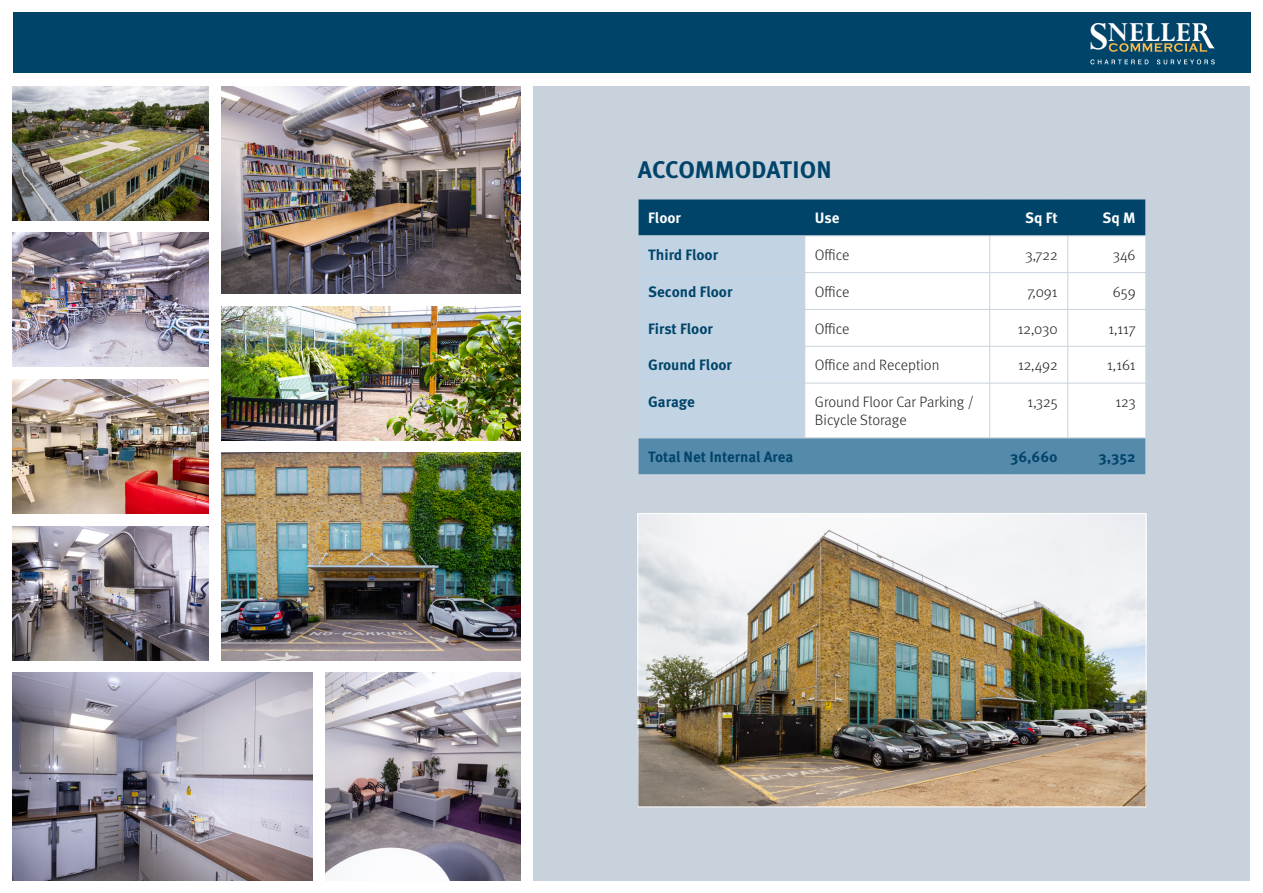
<style>
.page{position:relative;width:1263px;height:893px;background:#fff}
.page>*{position:absolute;margin:0;border:0;box-sizing:border-box;transform-origin:0 0}
.t1{font:700 30.6px "Lapidary 333 BT";letter-spacing:.015em;color:#fff;scale:.96 1}
.Subhead{font:700 24px "Meta Pro";color:#00446a}
.t2{font:300 15px/18px "Meta Pro";color:#231f20}
.t3{font:700 15px "Meta Pro";color:#00446a}
.t4{font:700 15px "Meta Pro";color:#fff}
.s1{font-size:43.65px}
</style>
<div class="page">
<div style="left:534px;top:86px;width:716px;height:794px;background:#c8d2dc"></div>
<img style="left:13px;top:86px;width:195px;height:134px">
<img style="left:13px;top:379px;width:195px;height:134px">
<img style="left:13px;top:526px;width:195px;height:134px">
<img style="left:13px;top:673px;width:300px;height:207px">
<img style="left:221px;top:306px;width:300px;height:134px">
<img style="left:221px;top:453px;width:300px;height:207px">
<img style="left:221px;top:86px;width:300px;height:207px">
<img style="left:325px;top:673px;width:196px;height:207px">
<svg style="left:639px;top:200px;width:506px;height:274px"></svg>
<hr style="left:638px;top:236px;width:167px;height:1px;background:#c8d2dc">
<hr style="left:805px;top:236px;width:185px;height:1px;background:#c8d2dc">
<hr style="left:804px;top:236px;width:1px;height:36px;background:#c8d2dc">
<hr style="left:990px;top:236px;width:78px;height:1px;background:#c8d2dc">
<hr style="left:989px;top:236px;width:1px;height:36px;background:#c8d2dc">
<hr style="left:1068px;top:236px;width:78px;height:1px;background:#c8d2dc">
<hr style="left:1067px;top:236px;width:1px;height:36px;background:#c8d2dc">
<hr style="left:638px;top:272px;width:167px;height:1px;background:#c8d2dc">
<hr style="left:805px;top:272px;width:185px;height:1px;background:#c8d2dc">
<hr style="left:804px;top:273px;width:1px;height:36px;background:#c8d2dc">
<hr style="left:990px;top:272px;width:78px;height:1px;background:#c8d2dc">
<hr style="left:989px;top:273px;width:1px;height:36px;background:#c8d2dc">
<hr style="left:1068px;top:272px;width:78px;height:1px;background:#c8d2dc">
<hr style="left:1067px;top:273px;width:1px;height:36px;background:#c8d2dc">
<hr style="left:638px;top:309px;width:167px;height:1px;background:#c8d2dc">
<hr style="left:805px;top:309px;width:185px;height:1px;background:#c8d2dc">
<hr style="left:804px;top:310px;width:1px;height:36px;background:#c8d2dc">
<hr style="left:990px;top:309px;width:78px;height:1px;background:#c8d2dc">
<hr style="left:989px;top:310px;width:1px;height:36px;background:#c8d2dc">
<hr style="left:1068px;top:309px;width:78px;height:1px;background:#c8d2dc">
<hr style="left:1067px;top:310px;width:1px;height:36px;background:#c8d2dc">
<hr style="left:638px;top:346px;width:167px;height:1px;background:#c8d2dc">
<hr style="left:805px;top:346px;width:185px;height:1px;background:#c8d2dc">
<hr style="left:804px;top:346px;width:1px;height:37px;background:#c8d2dc">
<hr style="left:990px;top:346px;width:78px;height:1px;background:#c8d2dc">
<hr style="left:989px;top:346px;width:1px;height:37px;background:#c8d2dc">
<hr style="left:1068px;top:346px;width:78px;height:1px;background:#c8d2dc">
<hr style="left:1067px;top:346px;width:1px;height:37px;background:#c8d2dc">
<hr style="left:638px;top:383px;width:167px;height:1px;background:#c8d2dc">
<hr style="left:805px;top:383px;width:185px;height:1px;background:#c8d2dc">
<hr style="left:804px;top:383px;width:1px;height:55px;background:#c8d2dc">
<hr style="left:990px;top:383px;width:78px;height:1px;background:#c8d2dc">
<hr style="left:989px;top:383px;width:1px;height:55px;background:#c8d2dc">
<hr style="left:1068px;top:383px;width:78px;height:1px;background:#c8d2dc">
<hr style="left:1067px;top:383px;width:1px;height:55px;background:#c8d2dc">
<hr style="left:638px;top:438px;width:167px;height:1px;background:#c8d2dc">
<hr style="left:805px;top:438px;width:185px;height:1px;background:#c8d2dc">
<hr style="left:990px;top:438px;width:78px;height:1px;background:#c8d2dc">
<hr style="left:1068px;top:438px;width:78px;height:1px;background:#c8d2dc">
<img style="left:13px;top:233px;width:195px;height:134px">
<img style="left:640px;top:515px;width:504px;height:290px">
<div style="left:638px;top:513px;width:508px;height:294px;border:1px solid #fff"></div>
<div style="left:13px;top:13px;width:1237px;height:60px;background:#00446a"></div>
<div style="left:1087px;top:58px;width:131px;height:8px;border:1px solid #00446a"></div>
<svg style="left:1090px;top:59px;width:58px;height:5px"></svg>
<svg style="left:1157px;top:59px;width:58px;height:5px"></svg>
<svg style="left:1109px;top:23px;width:106px;height:29px"></svg>
<p class="t1" style="left:1088px;top:14px;width:109px"><span class="s1">S</span>NELLE</p>
<p class="Subhead" style="left:638px;top:150px;width:195px">ACCOMMODATION</p>
<p class="t4" style="left:648px;top:206px;width:34px">Floor</p>
<p class="t4" style="left:815px;top:206px;width:26px">Use</p>
<p class="t4" style="left:1025px;top:206px;width:34px">Sq Ft</p>
<p class="t4" style="left:1102px;top:206px;width:35px">Sq M</p>
<p class="t3" style="left:648px;top:243px;width:71px">Third Floor</p>
<p class="t2" style="left:815px;top:245px;width:36px">Office</p>
<p class="t2" style="left:1025px;top:245px;width:34px">3,722</p>
<p class="t2" style="left:1113px;top:245px;width:24px">346</p>
<p class="t3" style="left:648px;top:280px;width:86px">Second Floor</p>
<p class="t2" style="left:815px;top:282px;width:36px">Office</p>
<p class="t2" style="left:1027px;top:282px;width:32px">7,091</p>
<p class="t2" style="left:1113px;top:282px;width:24px">659</p>
<p class="t3" style="left:648px;top:317px;width:66px">First Floor</p>
<p class="t2" style="left:815px;top:319px;width:36px">Office</p>
<p class="t2" style="left:1018px;top:319px;width:41px">12,030</p>
<p class="t2" style="left:1108px;top:319px;width:29px">1,117</p>
<p class="t3" style="left:648px;top:353px;width:85px">Ground Floor</p>
<p class="t2" style="left:815px;top:355px;width:126px">Office and Reception</p>
<p class="t2" style="left:1018px;top:355px;width:41px">12,492</p>
<p class="t2" style="left:1107px;top:355px;width:30px">1,161</p>
<p class="t3" style="left:648px;top:390px;width:48px">Garage</p>
<p class="t2" style="left:815px;top:392px;width:160px">Ground Floor Car Parking /<br>Bicycle Storage</p>
<p class="t2" style="left:1028px;top:392px;width:31px">1,325</p>
<p class="t2" style="left:1115px;top:392px;width:22px">123</p>
<p class="t3" style="left:648px;top:445px;width:146px">Total Net Internal Area</p>
<p class="t3" style="left:1010px;top:445px;width:49px">36,660</p>
<p class="t3" style="left:1098px;top:445px;width:39px">3,352</p>
</div>
